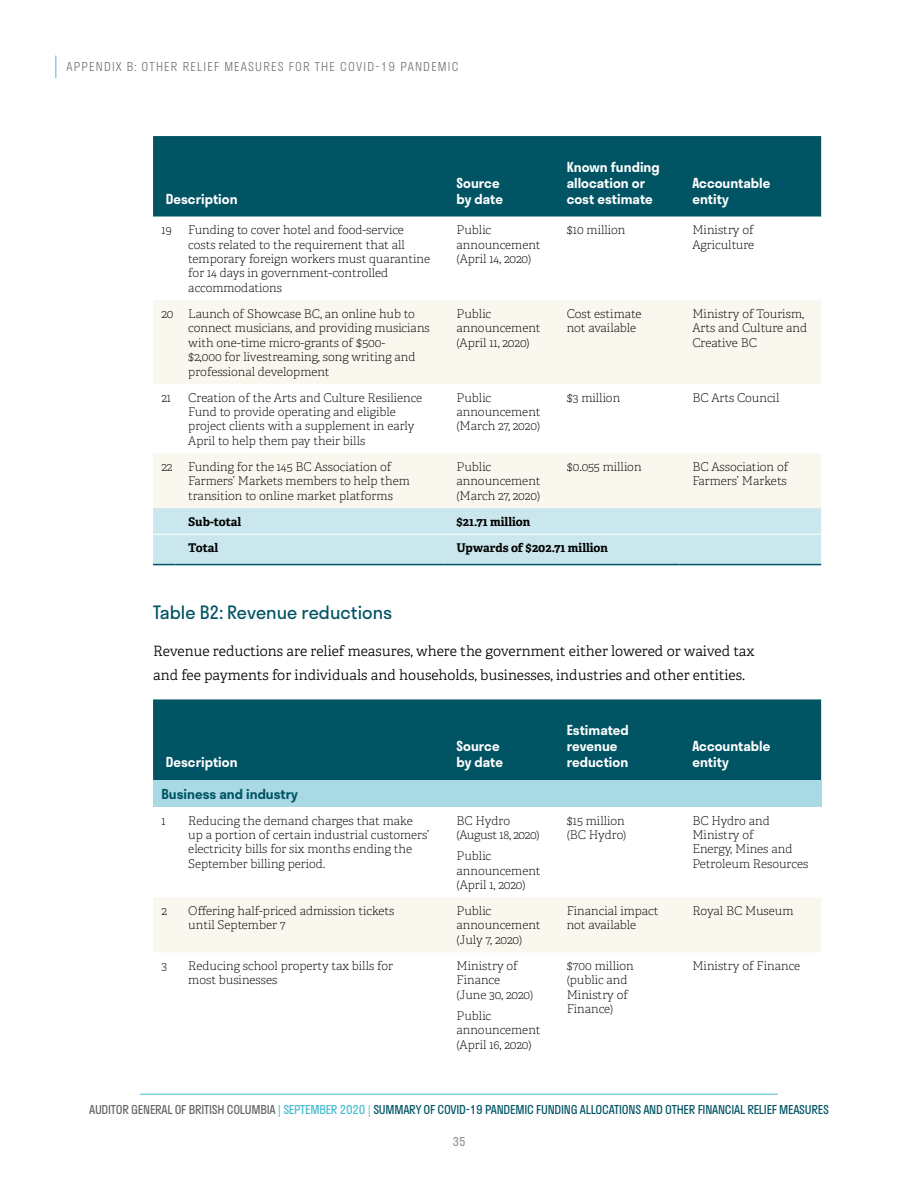
<style>
.page{position:relative;width:918px;height:1188px;background:#fff}
.page>*{position:absolute;margin:0;border:0;box-sizing:border-box;transform-origin:0 0}
.t1{font:18px "Stratos";color:#005464}
.t2{font:14.25px/24px "Adelle PE Lt";color:#000}
.t3{font:600 13.5px/16.2px "Stratos";color:#fff}
.t4{font:600 13.5px "Stratos";color:#005464}
.t5{font:12px/14.4px "Adelle PE Th";color:#000}
.t6{font:12px "Stratos";letter-spacing:-.02em;color:#005464}
.t7{font:300 12px "Stratos";letter-spacing:.1em;color:#636466}
.t8{font:700 12px "Adelle PE";color:#000}
.t9{font:12px/14.4px "Adelle PE Th";letter-spacing:-.02em;color:#000}
.t10{font:12px "Stratos";color:#939598}
.s1{color:#636466}
.s2{color:#43bcd0}
</style>
<div class="page">
<hr style="left:140px;top:1094px;width:638px;height:1px;background:#43bcd0">
<svg style="left:55px;top:56px;width:1px;height:22px"></svg>
<div style="left:153px;top:136px;width:668px;height:81px;background:#005464"></div>
<svg style="left:153px;top:300px;width:668px;height:208px;fill:#f9f7ee"></svg>
<svg style="left:153px;top:508px;width:668px;height:57px;background:#c6e4ea"></svg>
<hr style="left:176px;top:534px;width:268px;height:1px;background:#fff">
<hr style="left:444px;top:534px;width:110px;height:1px;background:#fff">
<hr style="left:554px;top:534px;width:126px;height:1px;background:#fff">
<hr style="left:680px;top:534px;width:141px;height:1px;background:#fff">
<div style="left:153px;top:699px;width:668px;height:81px;background:#005464"></div>
<div style="left:153px;top:780px;width:668px;height:27px;background:#a8d9e4"></div>
<div style="left:153px;top:898px;width:668px;height:54px;background:#f9f7ee"></div>
<p class="t7" style="left:67px;top:57px;width:123px">APPEN DIX B: OTHER RELIE</p>
<p class="t7" style="left:214px;top:57px;width:19px">F MEAS</p>
<p class="t7" style="left:255px;top:57px;width:16px">URES</p>
<p class="t7" style="left:289px;top:57px;width:150px">FOR THE COVID-19 PANDEMIC</p>
<p class="t3" style="left:166px;top:190px;width:73px">Description</p>
<p class="t3" style="left:457px;top:174px;width:48px">Source by date</p>
<p class="t3" style="left:567px;top:158px;width:95px">Known funding allocation or cost estimate</p>
<p class="t3" style="left:692px;top:174px;width:80px">Accountable entity</p>
<p class="t5" style="left:162px;top:223px;width:12px">19</p>
<p class="t5" style="left:188px;top:223px;width:243px">Funding to cover hotel and food-service costs related to the requirement that all temporary foreign workers must quarantine for 14 days in government-controlled accommodations</p>
<p class="t5" style="left:457px;top:223px;width:86px">Public announcement (April 14, 2020)</p>
<p class="t5" style="left:567px;top:223px;width:60px">$10 million</p>
<p class="t5" style="left:692px;top:223px;width:63px">Ministry of<br>Agriculture</p>
<p class="t5" style="left:188px;top:306px;width:243px;text-indent:-27px">20 Launch of Showcase BC, an online hub to connect musicians, and providing musicians with one-time micro-grants of $500-<br>$2,000 for livestreaming, song writing and professional development</p>
<p class="t5" style="left:457px;top:306px;width:86px">Public announcement (April 11, 2020)</p>
<p class="t5" style="left:567px;top:306px;width:76px">Cost estimate not available</p>
<p class="t5" style="left:692px;top:306px;width:116px">Ministry of Tourism,<br>Arts and Culture and<br>Creative BC</p>
<p class="t5" style="left:162px;top:390px;width:11px">21</p>
<p class="t5" style="left:188px;top:390px;width:236px">Creation of the Arts and Culture Resilience Fund to provide operating and eligible project clients with a supplement in early April to help them pay their bills</p>
<p class="t5" style="left:456px;top:390px;width:86px">Public announcement (March 27, 2020)</p>
<p class="t5" style="left:567px;top:390px;width:55px">$3 million</p>
<p class="t5" style="left:692px;top:390px;width:89px">BC Arts Council</p>
<p class="t5" style="left:162px;top:459px;width:12px">22</p>
<p class="t5" style="left:188px;top:459px;width:223px">Funding for the 145 BC Association of<br>Farmers’ Markets members to help them transition to online market platforms</p>
<p class="t5" style="left:456px;top:459px;width:86px">Public announcement (March 27, 2020)</p>
<p class="t5" style="left:567px;top:459px;width:76px">$0.055 million</p>
<p class="t5" style="left:692px;top:459px;width:98px">BC Association of<br>Farmers’ Markets</p>
<p class="t8" style="left:188px;top:513px;width:55px">Sub-total</p>
<p class="t8" style="left:456px;top:513px;width:75px">$21.71 million</p>
<p class="t8" style="left:188px;top:539px;width:32px">Total</p>
<p class="t8" style="left:456px;top:539px;width:153px">Upwards of $202.71 million</p>
<h1 class="t1" style="left:153px;top:598px;width:241px">Table B2: Revenue reductions</h1>
<p class="t2" style="left:153px;top:638px;width:603px">Revenue reductions are relief measures, where the government either lowered or waived tax and fee payments for individuals and households, businesses, industries and other entities.</p>
<p class="t3" style="left:166px;top:754px;width:73px">Description</p>
<p class="t3" style="left:457px;top:738px;width:48px">Source by date</p>
<p class="t4" style="left:162px;top:783px;width:138px">Business and industry</p>
<p class="t5" style="left:162px;top:813px;width:6px">1</p>
<p class="t5" style="left:188px;top:813px;width:242px">Reducing the demand charges that make up a portion of certain industrial customers’ electricity bills for six months ending the September billing period.</p>
<p class="t9" style="left:457px;top:813px;width:85px">BC Hydro (August 18, 2020)</p>
<p class="t5" style="left:457px;top:849px;width:86px">Public announcement (April 1, 2020)</p>
<p class="t3" style="left:567px;top:721px;width:64px">Estimated revenue reduction</p>
<p class="t3" style="left:692px;top:738px;width:80px">Accountable entity</p>
<p class="t5" style="left:567px;top:813px;width:61px">$15 million (BC Hydro)</p>
<p class="t5" style="left:692px;top:813px;width:118px">BC Hydro and<br>Ministry of<br>Energy, Mines and<br>Petroleum Resources</p>
<p class="t5" style="left:162px;top:903px;width:7px">2</p>
<p class="t5" style="left:188px;top:903px;width:208px">Offering half-priced admission tickets until September 7</p>
<p class="t5" style="left:457px;top:903px;width:86px">Public announcement (July 7, 2020)</p>
<p class="t5" style="left:567px;top:903px;width:93px">Financial impact not available</p>
<p class="t5" style="left:692px;top:903px;width:103px">Royal BC Museum</p>
<p class="t5" style="left:162px;top:958px;width:7px">3</p>
<p class="t5" style="left:188px;top:958px;width:206px">Reducing school property tax bills for most businesses</p>
<p class="t5" style="left:456px;top:958px;width:78px">Ministry of<br>Finance<br>(June 30, 2020)</p>
<p class="t5" style="left:456px;top:1008px;width:86px">Public announcement (April 16, 2020)</p>
<p class="t5" style="left:567px;top:958px;width:68px">$700 million (public and<br>Ministry of<br>Finance)</p>
<p class="t5" style="left:692px;top:958px;width:109px">Ministry of Finance</p>
<p class="t6" style="left:89px;top:1100px;width:741px"><span class="s1">AUDITOR GENERAL OF BRITISH COLUMBIA</span> <span class="s2">| SEPTEMBER 2020 |</span> SUMMARY OF COVID-19 PANDEMIC FUNDING ALLOCATIONS AND OTHER FINANCIAL RELIEF MEASURES</p>
<p class="t10" style="left:452px;top:1132px;width:15px">35</p>
</div>
